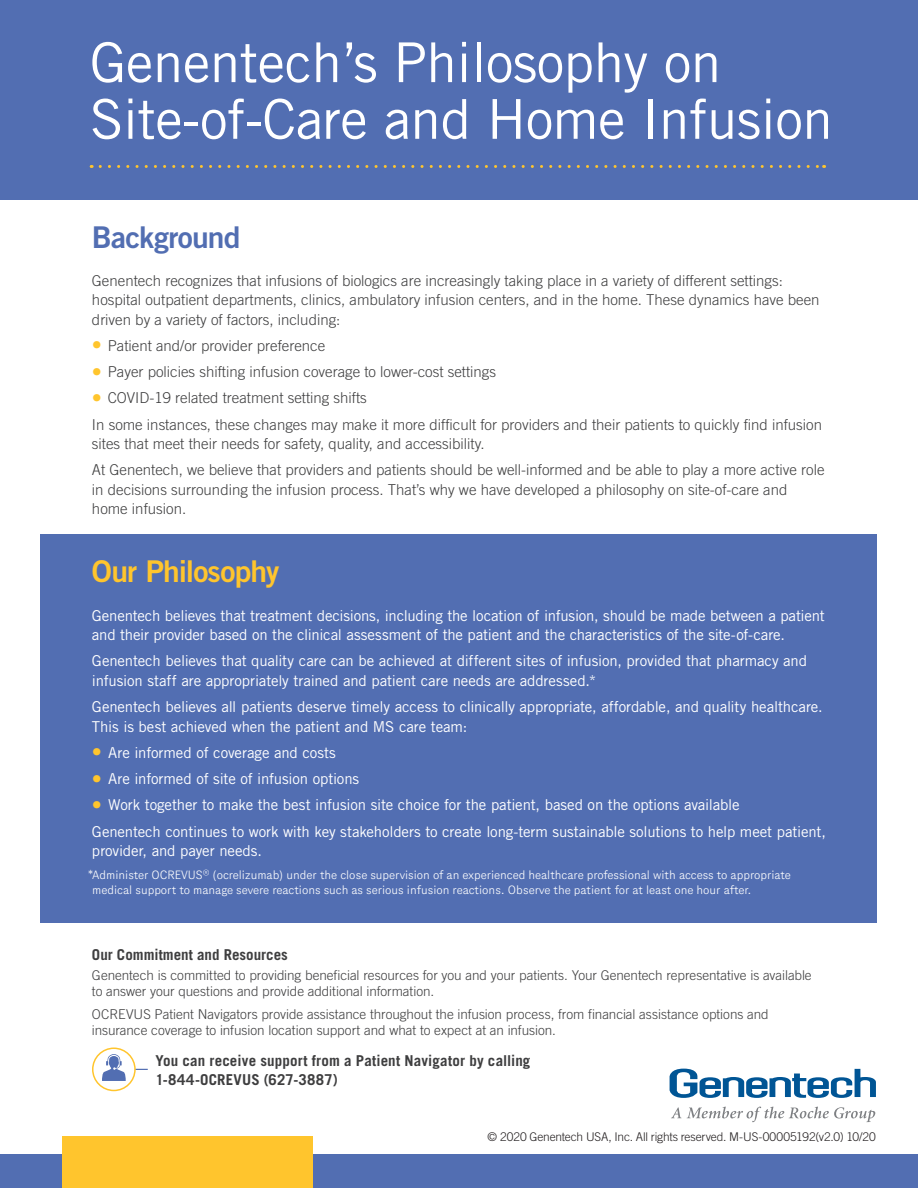
<style>
.page{position:relative;width:918px;height:1188px;background:#fff}
.page>*{position:absolute;margin:0;border:0;box-sizing:border-box;transform-origin:0 0}
.Bullets{font:55.05px/56.7px "Trade Gothic LT Std";letter-spacing:-.01em;color:#fff}
.Paragraph_Style_1{font:30px "Trade Gothic LT Std Bd 2";letter-spacing:-.025em;color:#ffc52d}
.Paragraph_Style_1-2{font:30px "Trade Gothic LT Std Bd 2";letter-spacing:-.025em;color:#526eb2}
.body{font:15px/19.5px "Trade Gothic LT Std";letter-spacing:-.01em;color:#fff}
.body-2{font:300 15px/19.5px "Trade Gothic LT Std";color:#3e3e3f}
.body-3{font:700 15px/19.5px "Trade Gothic LT Std";letter-spacing:.01em;color:#3e3e3f}
.body-4{font:300 13.5px/16.2px "Trade Gothic LT Std";letter-spacing:-.005em;color:#3e3e3f}
.t1{font:300 12px/14.4px "Gene Sans";color:#fff}
.t2{font:300 12px "Trade Gothic LT Std";letter-spacing:-.015em;color:#231f20}
.s1{font-size:20.25px;color:#ffc52d}
</style>
<div class="page">
<div style="left:0;top:0;width:918px;height:200px;background:#526eb2"></div>
<svg style="left:100px;top:165px;width:725px;height:3px"></svg>
<div style="left:0;top:1154px;width:918px;height:34px;background:#526eb2"></div>
<div style="left:63px;top:1137px;width:250px;height:51px;background:#ffc52d"></div>
<svg style="left:670px;top:1069px;width:206px;height:29px"></svg>
<svg style="left:671px;top:1107px;width:204px;height:15px"></svg>
<div style="left:40px;top:534px;width:838px;height:389px;background:#526eb2"></div>
<svg style="left:136px;top:1069px;width:12px;height:1px"></svg>
<div style="left:92px;top:1048px;width:44px;height:43px;border:2px solid #ffc52d;border-radius:50%"></div>
<svg style="left:102px;top:1054px;width:24px;height:27px"></svg>
<p class="Bullets" style="left:90px;top:34px;width:745px">Genentech’s Philosophy on<br>Site-of-Care and Home Infusion</p>
<p class="Paragraph_Style_1-2" style="left:92px;top:218px;width:150px">Background</p>
<p class="body-2" style="left:92px;top:270px;width:729px">Genentech recognizes that infusions of biologics are increasingly taking place in a variety of different settings: hospital outpatient departments, clinics, ambulatory infusion centers, and in the home. These dynamics have been driven by a variety of factors, including:</p>
<p class="body-2" style="left:92px;top:336px;width:235px"><span class="s1">•</span> Patient and/or provider preference</p>
<p class="body-2" style="left:92px;top:362px;width:406px"><span class="s1">•</span> Payer policies shifting infusion coverage to lower-cost settings</p>
<p class="body-2" style="left:92px;top:388px;width:276px"><span class="s1">•</span> COVID-19 related treatment setting shifts</p>
<p class="body-2" style="left:92px;top:414px;width:732px">In some instances, these changes may make it more difficult for providers and their patients to quickly find infusion sites that meet their needs for safety, quality, and accessibility.</p>
<p class="body-2" style="left:92px;top:460px;width:734px">At Genentech, we believe that providers and patients should be well-informed and be able to play a more active role in decisions surrounding the infusion process. That’s why we have developed a philosophy on site-of-care and home infusion.</p>
<p class="Paragraph_Style_1" style="left:92px;top:553px;width:189px">Our Philosophy</p>
<p class="body" style="left:92px;top:605px;width:734px">Genentech believes that treatment decisions, including the location of infusion, should be made between a patient and their provider based on the clinical assessment of the patient and the characteristics of the site-of-care.</p>
<p class="body" style="left:92px;top:651px;width:717px">Genentech believes that quality care can be achieved at different sites of infusion, provided that pharmacy and infusion staff are appropriately trained and patient care needs are addressed.*</p>
<p class="body" style="left:92px;top:697px;width:732px">Genentech believes all patients deserve timely access to clinically appropriate, affordable, and quality healthcare.<br>This is best achieved when the patient and MS care team:</p>
<p class="body" style="left:92px;top:743px;width:245px"><span class="s1">•</span> Are informed of coverage and costs</p>
<p class="body" style="left:92px;top:769px;width:269px"><span class="s1">•</span> Are informed of site of infusion options</p>
<p class="body" style="left:92px;top:795px;width:649px"><span class="s1">•</span> Work together to make the best infusion site choice for the patient, based on the options available</p>
<p class="body" style="left:92px;top:821px;width:735px">Genentech continues to work with key stakeholders to create long-term sustainable solutions to help meet patient, provider, and payer needs.</p>
<p class="t1" style="left:92px;top:868px;width:700px;text-indent:-5px">*Administer OCREVUS<sup>®</sup> (ocrelizumab) under the close supervision of an experienced healthcare professional with access to appropriate medical support to manage severe reactions such as serious infusion reactions. Observe the patient for at least one hour after.</p>
<p class="body-3" style="left:92px;top:945px;width:197px">Our Commitment and Resources</p>
<p class="body-4" style="left:92px;top:967px;width:721px">Genentech is committed to providing beneficial resources for you and your patients. Your Genentech representative is available to answer your questions and provide additional information.</p>
<p class="body-4" style="left:92px;top:1006px;width:678px">OCREVUS Patient Navigators provide assistance throughout the infusion process, from financial assistance options and insurance coverage to infusion location support and what to expect at an infusion.</p>
<p class="body-3" style="left:155px;top:1050px;width:377px">You can receive support from a Patient Navigator by calling<br>1-844-OCREVUS (627-3887)</p>
<p class="t2" style="left:488px;top:1130px;width:390px">© 2020 Genentech USA, Inc. All rights reserved. M-US-00005192(v2.0) 10/20</p>
</div>
